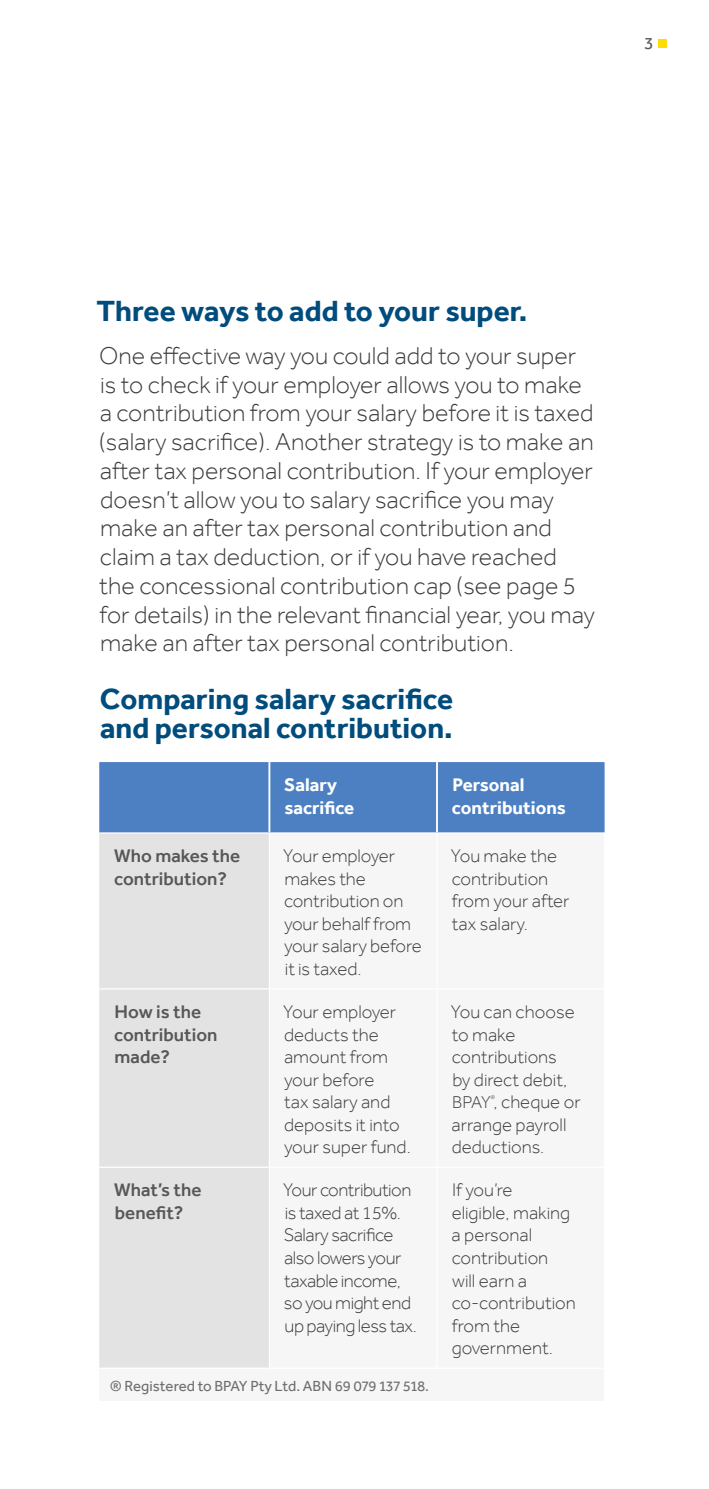
<style>
.page{position:relative;width:709px;height:1489px;background:#fff}
.page>*{position:absolute;margin:0;border:0;box-sizing:border-box;transform-origin:0 0}
.t1{font:700 30px/28.8px "Effra";color:#004c7d}
.t2{font:300 25px/28.8px "Effra";color:#3c3c3b}
.t3{font:300 18.75px/22.5px "Effra";color:#3c3c3b}
.t4{font:300 18.75px/22.5px "Effra";letter-spacing:-.025em;color:#3c3c3b}
.t5{font:500 18.75px/22.5px "Effra";color:#575756}
.t6{font:700 18.75px/22.5px "Effra";color:#fff}
.t7{font:17.5px "Effra";color:#575756}
.t8{font:15px "Effra";color:#706f6f}
.t9{font:300 5.5px "Effra";color:#3c3c3b}
.s1{font-size:17.5px}
</style>
<div class="page">
<div style="left:658px;top:39px;width:8px;height:9px;background:#fd0"></div>
<div style="left:99px;top:762px;width:505px;height:70px;background:#4d80c2"></div>
<div style="left:99px;top:833px;width:170px;height:534px;background:#e3e3e3"></div>
<div style="left:99px;top:1367px;width:505px;height:34px;background:#f6f6f6"></div>
<hr style="left:99px;top:988px;width:170px;height:1px;background:#fff">
<hr style="left:99px;top:1166px;width:170px;height:1px;background:#fff">
<hr style="left:269px;top:1367px;width:168px;height:1px;background:#fff">
<hr style="left:437px;top:1367px;width:168px;height:1px;background:#fff">
<hr style="left:99px;top:1400px;width:170px;height:1px;background:#fff">
<hr style="left:269px;top:1400px;width:168px;height:1px;background:#fff">
<hr style="left:437px;top:1400px;width:168px;height:1px;background:#fff">
<hr style="left:99px;top:1367px;width:170px;height:1px;background:#fff">
<hr style="left:268px;top:762px;width:2px;height:70px;background:#fff">
<hr style="left:436px;top:762px;width:2px;height:70px;background:#fff">
<p class="t7" style="left:644px;top:33px;width:11px">3</p>
<p class="t1" style="left:96px;top:295px;width:432px">Three ways to add to your super.</p>
<p class="t2" style="left:99px;top:341px;width:498px">One effective way you could add to your super is to check if your employer allows you to make a contribution from your salary before it is taxed (salary sacrifice). Another strategy is to make an after tax personal contribution. If your employer doesn’t allow you to salary sacrifice you may make an after tax personal contribution and claim a tax deduction, or if you have reached the concessional contribution cap (see page 5 for details) in the relevant financial year, you may make an after tax personal contribution.</p>
<p class="t1" style="left:100px;top:684px;width:355px">Comparing salary sacrifice and personal contribution.</p>
<p class="t6" style="left:284px;top:773px;width:71px">Salary sacrifice</p>
<p class="t6" style="left:452px;top:773px;width:116px">Personal contributions</p>
<p class="t5" style="left:114px;top:844px;width:128px">Who makes the contribution?</p>
<p class="t3" style="left:283px;top:844px;width:140px">Your employer makes the contribution on your behalf from your salary before it is taxed.</p>
<p class="t3" style="left:450px;top:844px;width:120px">You make the contribution from your after tax salary.</p>
<p class="t5" style="left:114px;top:1000px;width:105px">How is the contribution made?</p>
<p class="t3" style="left:283px;top:1000px;width:129px">Your employer deducts the amount from your before<br>tax salary and deposits it into your super fund.</p>
<p class="t3" style="left:450px;top:1000px;width:131px">You can choose to make contributions<br>by direct debit,<br><span class="s1">BPAY</span> , cheque or</p>
<p class="t9" style="left:490px;top:1094px;width:6px">®</p>
<p class="t3" style="left:451px;top:1112px;width:116px">arrange payroll deductions.</p>
<p class="t5" style="left:114px;top:1178px;width:89px">What’s the benefit?</p>
<p class="t4" style="left:283px;top:1178px;width:135px">Your contribution is taxed at 15%.<br>Salary sacrifice also lowers your taxable income, so you might end up paying less tax.</p>
<p class="t3" style="left:451px;top:1178px;width:126px">If you’re<br>eligible, making a personal contribution will earn a co-contribution from the government.</p>
<p class="t8" style="left:110px;top:1376px;width:321px">® Registered to BPAY Pty Ltd. ABN 69 079 137 518.</p>
</div>
